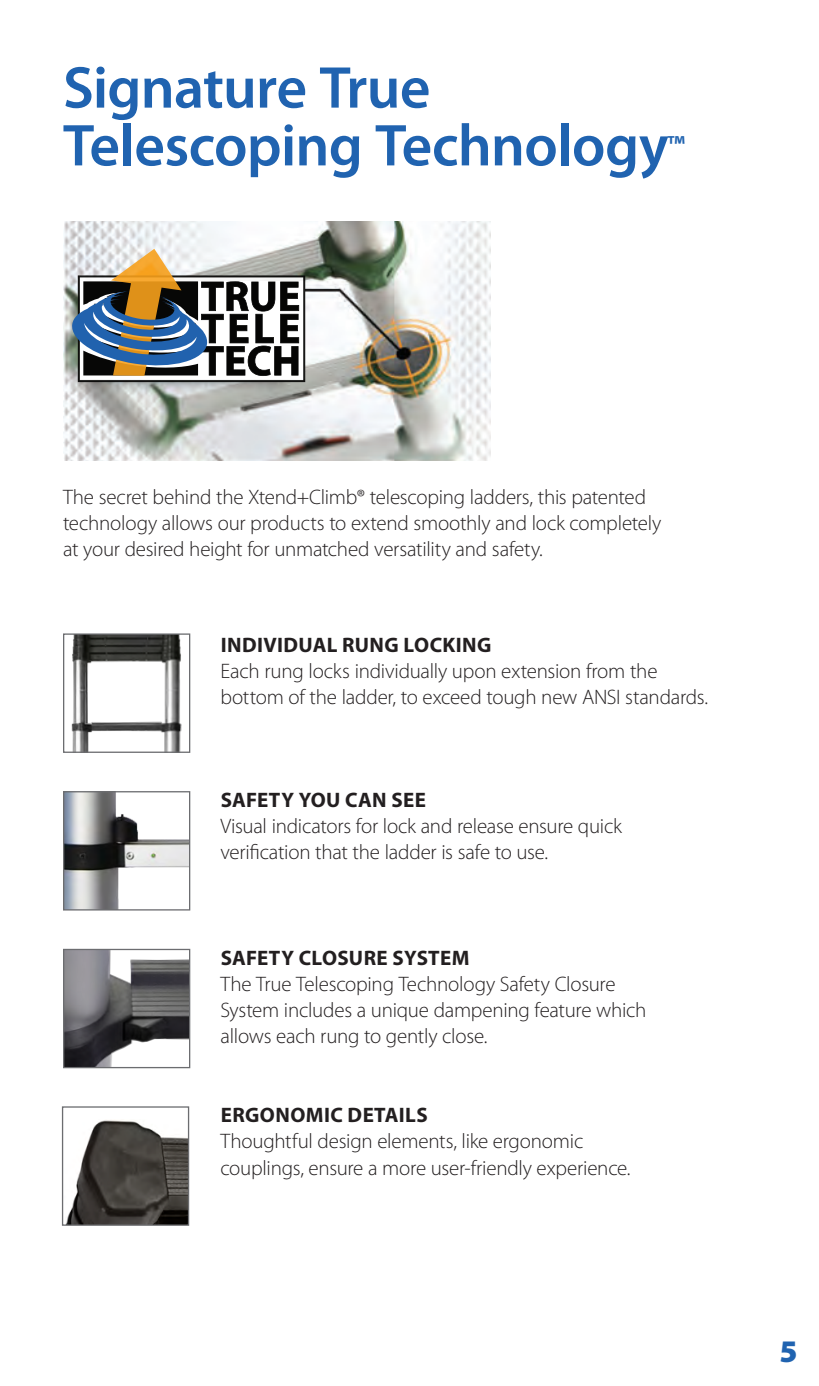
<style>
.page{position:relative;width:819px;height:1386px;background:#fff}
.page>*{position:absolute;margin:0;border:0;box-sizing:border-box;transform-origin:0 0}
.Product_text{font:600 59.5px/57.8px "Myriad Pro";letter-spacing:-.01em;color:#2063b0}
.t1{font:900 31.5px "Myriad Pro";color:#2063b0}
.t2{font:300 21px/26.2px "Myriad Pro";letter-spacing:-.015em;color:#231f20}
.t3{font:700 21px "Myriad Pro";letter-spacing:.015em;color:#231f20}
.s1{font-weight:700}
</style>
<div class="page">
<img style="left:66px;top:1120px;width:121px;height:104px">
<div style="left:62px;top:1106px;width:127px;height:120px;border:1px solid #6c6d70"></div>
<img style="left:71px;top:635px;width:111px;height:116px">
<div style="left:63px;top:633px;width:127px;height:120px;border:1px solid #6c6d70"></div>
<img style="left:65px;top:951px;width:123px;height:115px">
<div style="left:63px;top:949px;width:127px;height:119px;border:1px solid #6c6d70"></div>
<img style="left:65px;top:793px;width:123px;height:116px">
<div style="left:63px;top:791px;width:127px;height:120px;border:1px solid #6c6d70"></div>
<img style="left:63px;top:221px;width:428px;height:240px">
<svg style="left:70px;top:249px;width:235px;height:133px"></svg>
<p class="Product_text" style="left:63px;top:57px;width:624px">Signature True<br>Telescoping Technology<sup>™</sup></p>
<p class="t2" style="left:63px;top:483px;width:585px">The secret behind the Xtend+Climb® telescoping ladders, this patented</p>
<p class="t2" style="left:63px;top:509px;width:600px">technology allows our products to extend smoothly and lock completely</p>
<p class="t2" style="left:63px;top:536px;width:481px">at your desired height for unmatched versatility and safety.</p>
<p class="t2" style="left:220px;top:632px;width:439px"><span class="s1">INDIVIDUAL RUNG LOCKING<br></span>Each rung locks individually upon extension from the</p>
<p class="t2" style="left:220px;top:684px;width:489px">bottom of the ladder, to exceed tough new ANSI standards.</p>
<p class="t3" style="left:221px;top:786px;width:207px">SAFETY YOU CAN SEE</p>
<p class="t2" style="left:220px;top:813px;width:403px">Visual indicators for lock and release ensure quick</p>
<p class="t2" style="left:220px;top:839px;width:329px">verification that the ladder is safe to use.</p>
<p class="t3" style="left:221px;top:944px;width:250px">SAFETY CLOSURE SYSTEM</p>
<p class="t2" style="left:220px;top:970px;width:428px">The True Telescoping Technology Safety Closure<br>System includes a unique dampening feature which allows each rung to gently close.</p>
<p class="t3" style="left:221px;top:1101px;width:209px">ERGONOMIC DETAILS</p>
<p class="t2" style="left:220px;top:1128px;width:412px">Thoughtful design elements, like ergonomic couplings, ensure a more user-friendly experience.</p>
<p class="t1" style="left:780px;top:1331px;width:20px">5</p>
</div>
